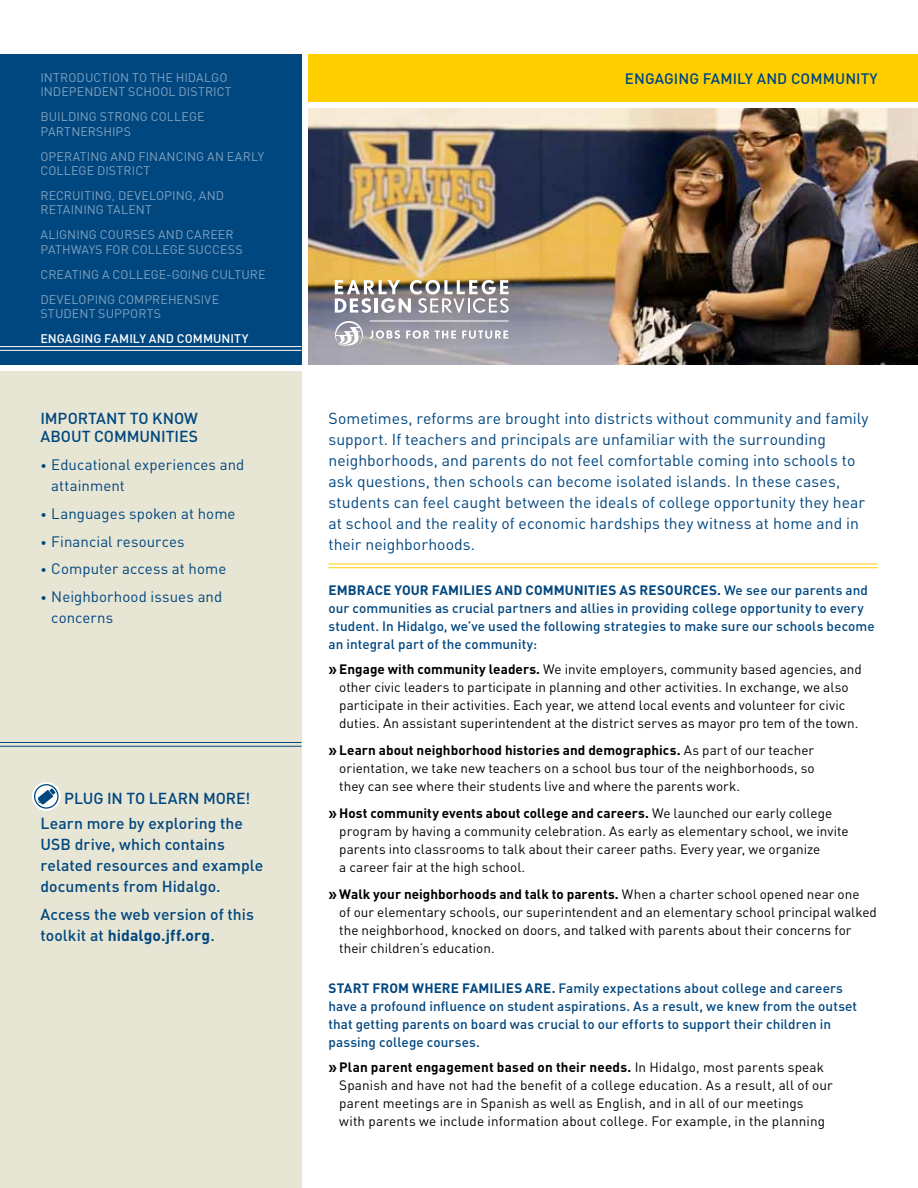
<style>
.page{position:relative;width:918px;height:1188px;background:#fff}
.page>*{position:absolute;margin:0;border:0;box-sizing:border-box;transform-origin:0 0}
.t1{font:15.75px/21px "DIN";letter-spacing:.005em;color:#00467f}
.t2{font:500 15.75px/21px "DIN";letter-spacing:.005em;color:#00467f}
.t3{font:15px/21px "DIN";letter-spacing:.005em;color:#00467f}
.t4{font:500 15px "DIN";letter-spacing:.095em;color:#00467f}
.t5{font:13.5px/18px "DIN";letter-spacing:.005em;color:#000}
.t6{font:500 13.5px/18px "DIN";letter-spacing:.005em;color:#00467f}
.t7{font:12.3px/25px "DIN";letter-spacing:.025em;color:#80a3bf}
.t8{font:500 12.3px "DIN";letter-spacing:.1em;color:#fff}
.s1{font-size:12px}
.s2{font-weight:700}
.s3{font-family:"Interstate";font-weight:700}
</style>
<div class="page">
<div style="left:0;top:371px;width:302px;height:817px;background:#e7e5d3"></div>
<svg style="left:34px;top:784px;width:25px;height:25px"></svg>
<div style="left:32px;top:782px;width:29px;height:29px;border:3px solid #fff;border-radius:50%"></div>
<img style="left:308px;top:108px;width:610px;height:256px">
<div style="left:308px;top:54px;width:610px;height:47px;background:#ffcf01"></div>
<div style="left:0;top:54px;width:302px;height:310px;background:#00467f"></div>
<hr style="left:328px;top:564px;width:550px;height:1px;background:#ffcf01">
<hr style="left:328px;top:567px;width:550px;height:1px;background:#ffcf01">
<svg style="left:35px;top:785px;width:23px;height:23px"></svg>
<div style="left:34px;top:784px;width:25px;height:25px;border:1px solid #00467f;border-radius:50%"></div>
<svg style="left:38px;top:788px;width:18px;height:17px"></svg>
<hr style="left:0;top:742px;width:302px;height:1px;background:#00467f">
<hr style="left:0;top:746px;width:302px;height:1px;background:#00467f">
<hr style="left:0;top:346px;width:301px;height:1px;background:#fff">
<hr style="left:0;top:350px;width:301px;height:1px;background:#fff">
<svg style="left:335px;top:280px;width:174px;height:33px"></svg>
<hr style="left:370px;top:321px;width:139px;height:1px;background:#fff">
<svg style="left:370px;top:330px;width:30px;height:9px"></svg>
<svg style="left:406px;top:330px;width:23px;height:9px"></svg>
<svg style="left:435px;top:331px;width:21px;height:8px"></svg>
<svg style="left:462px;top:331px;width:46px;height:8px"></svg>
<svg style="left:335px;top:321px;width:28px;height:25px"></svg>
<p class="t7" style="left:40px;top:65px;width:189px">Introduction to the Hi dalgo</p>
<p class="t4" style="left:625px;top:69px;width:253px">Engaging Family and Community</p>
<p class="t7" style="left:40px;top:79px;width:135px">Independent SchoolDis</p>
<p class="t7" style="left:41px;top:79px;width:193px;text-indent:158px">trict<br>Building Strong College</p>
<p class="t7" style="left:40px;top:119px;width:114px">Partnershi ps<br>Operating an d Financin</p>
<p class="t7" style="left:196px;top:144px;width:14px">g an</p>
<p class="t7" style="left:227px;top:144px;width:38px">Early</p>
<p class="t7" style="left:40px;top:158px;width:53px">CollegeDis</p>
<p class="t7" style="left:117px;top:158px;width:35px">trict</p>
<p class="t7" style="left:40px;top:183px;width:9px">Rec</p>
<p class="t7" style="left:40px;top:188px;width:185px;line-height:14.2px;text-indent:24px">ruiting, Developing, an d<br>Re tainin</p>
<p class="t7" style="left:96px;top:197px;width:16px">g Talen</p>
<p class="t7" style="left:145px;top:197px;width:8px">t</p>
<p class="t7" style="left:40px;top:222px;width:101px">Aligning Coursesan</p>
<p class="t7" style="left:175px;top:222px;width:60px">d Career</p>
<p class="t7" style="left:40px;top:236px;width:32px">Pathwa</p>
<p class="t7" style="left:40px;top:236px;width:225px;text-indent:48px">ysfor College Success<br>Creating a College-Going Culture<br>Developing Comprehensi</p>
<p class="t7" style="left:205px;top:287px;width:12px">ve</p>
<p class="t7" style="left:40px;top:301px;width:121px">Student Supports</p>
<p class="t8" style="left:40px;top:331px;width:209px">Engaging Family and Community</p>
<p class="t2" style="left:40px;top:409px;width:159px;line-height:18px">Important to Know about Communiti es</p>
<p class="t3" style="left:51px;top:454px;width:195px;text-indent:-11px"><span class="s1">•</span> Educational experiences and attainment</p>
<p class="t3" style="left:40px;top:503px;width:197px"><span class="s1">•</span> Languages spoken at home</p>
<p class="t3" style="left:40px;top:530px;width:146px"><span class="s1">•</span> Financial resources</p>
<p class="t3" style="left:40px;top:558px;width:187px"><span class="s1">•</span> Computer access at home</p>
<p class="t3" style="left:51px;top:586px;width:173px;text-indent:-11px"><span class="s1">•</span> Neighborhood issues and concerns</p>
<p class="t2" style="left:40px;top:785px;width:211px;line-height:25.2px;text-indent:24px">plug i n to learn more!<br>Learn more by exploring the</p>
<p class="t2" style="left:40px;top:833px;width:11px">USB</p>
<p class="t2" style="left:40px;top:833px;width:224px;text-indent:34px">drive, which contains related resources and example documents from Hidalgo.</p>
<p class="t2" style="left:40px;top:903px;width:215px">Access the web version of this toolkit at <span class="s2">hidalgo.jff.org</span>.</p>
<p class="t1" style="left:328px;top:408px;width:542px">Sometimes, reforms are brought into districts without community and family support. If teachers and principals are unfamiliar with the surrounding neighborhoods, and parents do not feel comfortable coming into schools to ask questions, then schools can become isolated islands. In these cases, students can feel caught between the ideals of college opportunity they hear at school and the reality of economic hardships they witness at home and in their neighborhoods.</p>
<p class="t6" style="left:328px;top:581px;width:548px"><span class="s2">Embrace Your Families and Communities as Resources.</span> We see our parents and our communities as crucial partners and allies in providing college opportunity to every student. In Hidalgo, we’ve used the following strategies to make sure our schools become an integral part of the community:</p>
<p class="t5" style="left:328px;top:660px;width:535px;text-align:center"><span class="s3">»</span> <span class="s2">Engage with community leaders.</span> We invite employers, community based agencies, and other civic leaders to participate in planning and other activities. In exchange, we also participate in their activities. Each year, we attend local events and volunteer for civic duties. An assistant superintendent at the district serves as mayor pro tem of the town.</p>
<p class="t5" style="left:339px;top:741px;width:477px;text-align:justify;text-indent:-11px"><span class="s3">»</span> <span class="s2">Learn about neighborhood histories and demographics.</span> As part of our teacher orientation, we take new teachers on a school bus tour of the neighborhoods, so they can see where their students live and where the parents work.</p>
<p class="t5" style="left:339px;top:804px;width:511px;text-indent:-11px"><span class="s3">»</span> <span class="s2">Host community events about college and careers.</span> We launched our early college program by having a community celebration. As early as elementary school, we invite parents into classrooms to talk about their career paths. Every year, we organize<br>a career fair at the high school.</p>
<p class="t5" style="left:339px;top:885px;width:539px;text-indent:-11px"><span class="s3">»</span> <span class="s2">Walk your neighborhoods and talk to parents.</span> When a charter school opened near one<br>of our elementary schools, our superintendent and an elementary school principal walked the neighborhood, knocked on doors, and talked with parents about their concerns for their children’s education.</p>
<p class="t6" style="left:328px;top:979px;width:530px"><span class="s2">Start from Where Families Are.</span> Family expectations about college and careers have a profound influence on student aspirations. As a result, we knew from the outset that getting parents on board was crucial to our efforts to support their children in passing college courses.</p>
<p class="t5" style="left:339px;top:1058px;width:495px;text-indent:-11px"><span class="s3">»</span> <span class="s2">Plan parent engagement based on their needs.</span> In Hidalgo, most parents speak Spanish and have not had the benefit of a college education. As a result, all of our parent meetings are in Spanish as well as English, and in all of our meetings with parents we include information about college. For example, in the planning</p>
</div>
